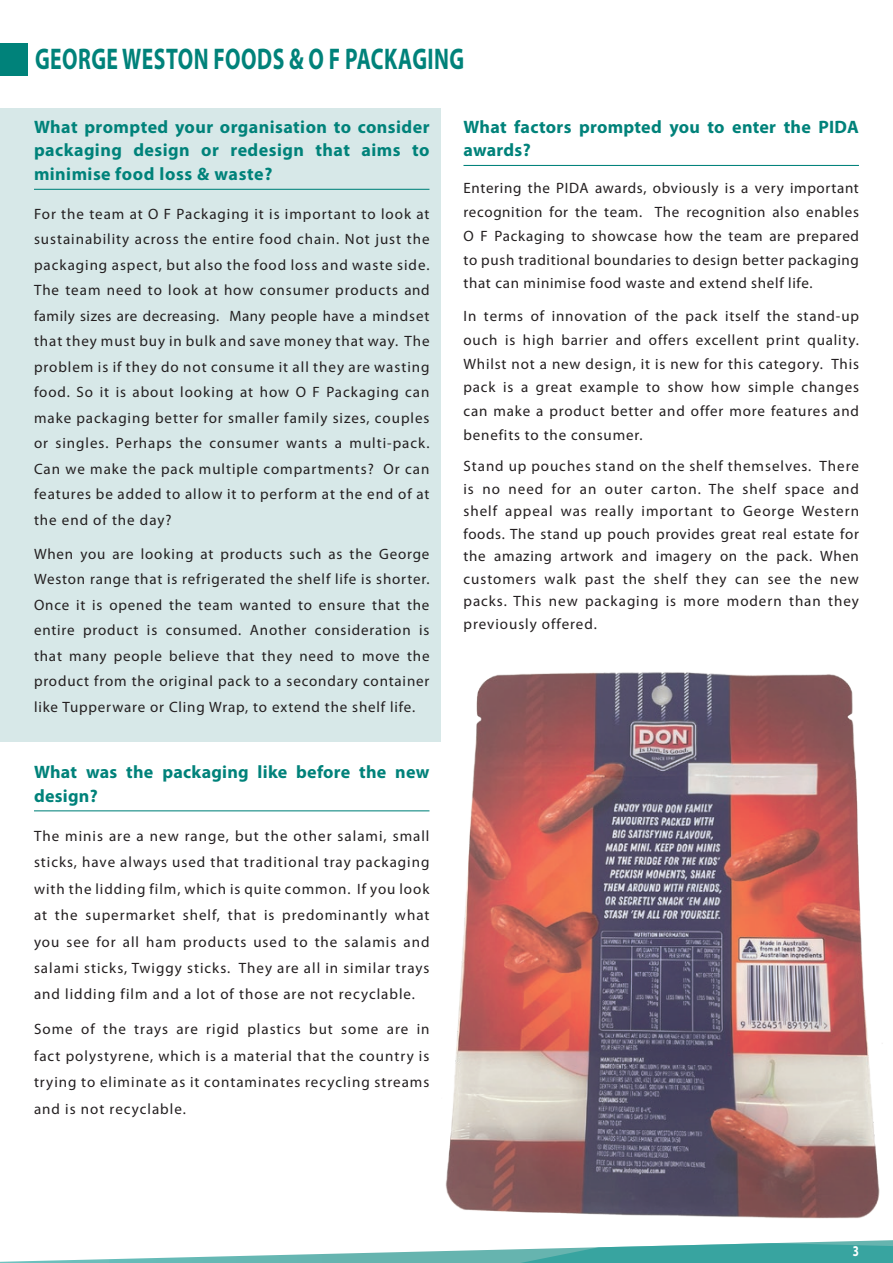
<style>
.page{position:relative;width:893px;height:1263px;background:#fff}
.page>*{position:absolute;margin:0;border:0;box-sizing:border-box;transform-origin:0 0}
.t1{font:700 30px "Myriad Pro";letter-spacing:.02em;color:#00827a;scale:.72 1}
.t2{font:700 18px/23.9px "Myriad Pro";letter-spacing:.015em;color:#00827a}
.t3{font:15px/25.5px "Myriad Pro";letter-spacing:.06em;color:#231f20;text-align:justify}
.t4{font:700 15px "Myriad Pro";color:#fff;scale:.74 1}
</style>
<div class="page">
<img style="left:440px;top:663px;width:443px;height:556px">
<div style="left:0;top:109px;width:440px;height:633px;background:#d7e8e8"></div>
<hr style="left:34px;top:189px;width:395px;height:1px;background:#00827a">
<hr style="left:34px;top:810px;width:395px;height:1px;background:#00827a">
<hr style="left:463px;top:165px;width:396px;height:1px;background:#00827a">
<svg style="left:0;top:1240px;width:893px;height:23px"></svg>
<div style="left:0;top:43px;width:27px;height:33px;background:#00827a"></div>
<h1 class="t1" style="left:35px;top:42px;width:598px">GEORGE WESTON FOODS &amp; O F PACKAGING</h1>
<p class="t2" style="left:34px;top:115px;width:397px;text-align:justify">What prompted your organisation to consider packaging design or redesign that aims to minimise food loss &amp; waste?</p>
<p class="t3" style="left:34px;top:201px;width:397px">For the team at O F Packaging it is important to look at sustainability across the entire food chain. Not just the packaging aspect, but also the food loss and waste side.<br>The team need to look at how consumer products and family sizes are decreasing. Many people have a mindset that they must buy in bulk and save money that way. The problem is if they do not consume it all they are wasting food. So it is about looking at how O F Packaging can make packaging better for smaller family sizes, couples or singles. Perhaps the consumer wants a multi-pack.<br>Can we make the pack multiple compartments? Or can features be added to allow it to perform at the end of at the end of the day?</p>
<p class="t3" style="left:34px;top:541px;width:397px">When you are looking at products such as the George Weston range that is refrigerated the shelf life is shorter.<br>Once it is opened the team wanted to ensure that the entire product is consumed. Another consideration is that many people believe that they need to move the product from the original pack to a secondary container like Tupperware or Cling Wrap, to extend the shelf life.</p>
<p class="t2" style="left:34px;top:760px;width:397px">What was the packaging like before the new design?</p>
<p class="t3" style="left:34px;top:823px;width:397px;line-height:26.4px">The minis are a new range, but the other salami, small sticks, have always used that traditional tray packaging with the lidding film, which is quite common. If you look at the supermarket shelf, that is predominantly what you see for all ham products used to the salamis and salami sticks, Twiggy sticks. They are all in similar trays and lidding film and a lot of those are not recyclable.</p>
<p class="t3" style="left:34px;top:1016px;width:397px;line-height:26.4px">Some of the trays are rigid plastics but some are in fact polystyrene, which is a material that the country is trying to eliminate as it contaminates recycling streams and is not recyclable.</p>
<p class="t2" style="left:463px;top:115px;width:397px">What factors prompted you to enter the PIDA awards?</p>
<p class="t3" style="left:463px;top:176px;width:397px;line-height:23.9px">Entering the PIDA awards, obviously is a very important recognition for the team. The recognition also enables O F Packaging to showcase how the team are prepared to push traditional boundaries to design better packaging that can minimise food waste and extend shelf life.</p>
<p class="t3" style="left:463px;top:304px;width:397px;line-height:23.9px">In terms of innovation of the pack itself the stand-up ouch is high barrier and offers excellent print quality.<br>Whilst not a new design, it is new for this category. This pack is a great example to show how simple changes can make a product better and offer more features and benefits to the consumer.</p>
<p class="t3" style="left:463px;top:455px;width:397px;line-height:22.5px">Stand up pouches stand on the shelf themselves. There is no need for an outer carton. The shelf space and shelf appeal was really important to George Western foods. The stand up pouch provides great real estate for the amazing artwork and imagery on the pack. When customers walk past the shelf they can see the new packs. This new packaging is more modern than they previously offered.</p>
<p class="t4" style="left:853px;top:1242px;width:10px">3</p>
</div>
